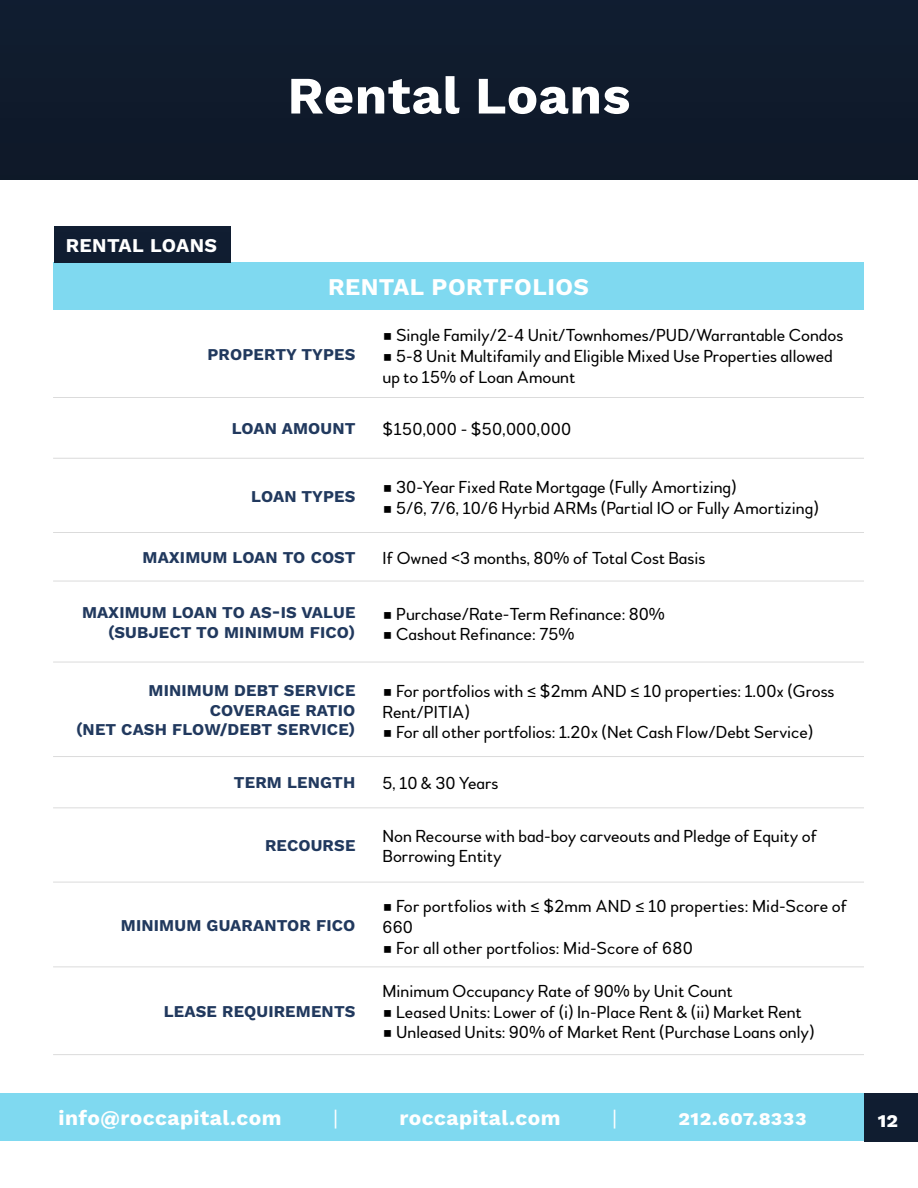
<style>
.page{position:relative;width:918px;height:1188px;background:#fff}
.page>*{position:absolute;margin:0;border:0;box-sizing:border-box;transform-origin:0 0}
.t1{font:700 52.5px "Work Sans";letter-spacing:.01em;color:#fff}
.t2{font:700 52.5px "Woodford Bourne";letter-spacing:.01em;color:#fff}
.t3{font:700 24px "Work Sans";letter-spacing:.02em;color:#fff}
.t4{font:700 21px "Work Sans";letter-spacing:.02em;color:#fff}
.t5{font:21px "Work Sans";color:#fff}
.t6{font:700 19.5px "Work Sans";letter-spacing:.02em;color:#fff}
.t7{font:17.25px/20.7px "Woodford Bourne";color:#000}
.t8{font:700 16.5px/19.8px "Work Sans";letter-spacing:.01em;color:#21395e;text-align:right}
.s1{font-family:"Montserrat"}
</style>
<div class="page">
<div style="left:0;top:0;width:918px;height:179px;background:#101b2c"></div>
<div style="left:53px;top:262px;width:811px;height:48px;background:#7fd9f0"></div>
<hr style="left:53px;top:397px;width:316px;height:1px;background:#dbdbdb">
<hr style="left:369px;top:397px;width:495px;height:1px;background:#dbdbdb">
<hr style="left:53px;top:458px;width:316px;height:1px;background:#dbdbdb">
<hr style="left:369px;top:458px;width:495px;height:1px;background:#dbdbdb">
<hr style="left:53px;top:532px;width:316px;height:1px;background:#dbdbdb">
<hr style="left:369px;top:532px;width:495px;height:1px;background:#dbdbdb">
<hr style="left:53px;top:581px;width:316px;height:1px;background:#dbdbdb">
<hr style="left:53px;top:662px;width:316px;height:1px;background:#dbdbdb">
<hr style="left:53px;top:756px;width:316px;height:1px;background:#dbdbdb">
<hr style="left:369px;top:756px;width:495px;height:1px;background:#dbdbdb">
<hr style="left:53px;top:808px;width:316px;height:1px;background:#dbdbdb">
<hr style="left:369px;top:808px;width:495px;height:1px;background:#dbdbdb">
<hr style="left:53px;top:882px;width:316px;height:1px;background:#dbdbdb">
<hr style="left:369px;top:882px;width:495px;height:1px;background:#dbdbdb">
<hr style="left:53px;top:967px;width:316px;height:1px;background:#dbdbdb">
<hr style="left:369px;top:967px;width:495px;height:1px;background:#dbdbdb">
<hr style="left:53px;top:1054px;width:316px;height:1px;background:#dbdbdb">
<hr style="left:369px;top:1054px;width:495px;height:1px;background:#dbdbdb">
<hr style="left:369px;top:581px;width:495px;height:1px;background:#dbdbdb">
<hr style="left:369px;top:662px;width:495px;height:1px;background:#dbdbdb">
<div style="left:54px;top:226px;width:176px;height:36px;background:#101d31"></div>
<div style="left:0;top:1094px;width:918px;height:47px;background:#7fd9f0"></div>
<div style="left:864px;top:1094px;width:54px;height:47px;background:#101d31"></div>
<p class="t6" style="left:66px;top:231px;width:153px">RENTAL LOANS</p>
<p class="t1" style="left:288px;top:56px;width:344px">Rental Loans</p>
<h1 class="t2" style="left:426px;top:66px;width:269px">Term Loans</h1>
<p class="t3" style="left:328px;top:269px;width:262px">RENTAL PORTFOLIOS</p>
<p class="t8" style="left:207px;top:344px;width:149px">PROPERTY TYPES</p>
<p class="t7" style="left:382px;top:325px;width:462px"><span class="s1">■</span> Single Family/2-4 Unit/Townhomes/PUD/Warrantable Condos</p>
<p class="t7" style="left:382px;top:346px;width:452px"><span class="s1">■</span> 5-8 Unit Multifamily and Eligible Mixed Use Properties allowed up to 15% of Loan Amount</p>
<p class="t8" style="left:232px;top:418px;width:125px">LOAN AMOUNT</p>
<p class="t7" style="left:382px;top:419px;width:190px">$150,000 - $50,000,000</p>
<p class="t8" style="left:251px;top:485px;width:106px">LOAN TYPES</p>
<p class="t7" style="left:382px;top:477px;width:356px"><span class="s1">■</span> 30-Year Fixed Rate Mortgage (Fully Amortizing)</p>
<p class="t7" style="left:382px;top:498px;width:438px"><span class="s1">■</span> 5/6, 7/6, 10/6 Hyrbid ARMs (Partial IO or Fully Amortizing)</p>
<p class="t8" style="left:143px;top:547px;width:215px">MAXIMUM LOAN TO COST</p>
<p class="t7" style="left:382px;top:548px;width:324px">If Owned &lt;3 months, 80% of Total Cost Basis</p>
<p class="t8" style="left:82px;top:602px;width:275px">MAXIMUM LOAN TO AS-IS VALUE (SUBJECT TO MINIMUM FICO)</p>
<p class="t7" style="left:382px;top:604px;width:284px"><span class="s1">■</span> Purchase/Rate-Term Refinance: 80%</p>
<p class="t7" style="left:382px;top:624px;width:194px"><span class="s1">■</span> Cashout Refinance: 75%</p>
<p class="t8" style="left:76px;top:680px;width:281px">MINIMUM DEBT SERVICE<br>COVERAGE RATIO<br>(NET CASH FLOW/DEBT SERVICE)</p>
<p class="t7" style="left:382px;top:681px;width:453px"><span class="s1">■</span> For portfolios with ≤ $2mm AND ≤ 10 properties: 1.00x (Gross<br>Rent/PITIA)</p>
<p class="t7" style="left:382px;top:722px;width:432px"><span class="s1">■</span> For all other portfolios: 1.20x (Net Cash Flow/Debt Service)</p>
<p class="t8" style="left:234px;top:772px;width:123px">TERM LENGTH</p>
<p class="t7" style="left:382px;top:773px;width:117px">5, 10 &amp; 30 Years</p>
<p class="t8" style="left:265px;top:835px;width:92px">RECOURSE</p>
<p class="t7" style="left:382px;top:826px;width:436px">Non Recourse with bad-boy carveouts and Pledge of Equity of<br>Borrowing Entity</p>
<p class="t8" style="left:121px;top:915px;width:236px">MINIMUM GUARANTOR FICO</p>
<p class="t8" style="left:164px;top:1001px;width:193px">LEASE REQUIREMENTS</p>
<p class="t7" style="left:382px;top:896px;width:466px"><span class="s1">■</span> For portfolios with ≤ $2mm AND ≤ 10 properties: Mid-Score of<br>660</p>
<p class="t7" style="left:382px;top:938px;width:312px"><span class="s1">■</span> For all other portfolios: Mid-Score of 680</p>
<p class="t7" style="left:382px;top:981px;width:352px">Minimum Occupancy Rate of 90% by Unit Count</p>
<p class="t7" style="left:382px;top:1002px;width:421px"><span class="s1">■</span> Leased Units: Lower of (i) In-Place Rent &amp; (ii) Market Rent</p>
<p class="t7" style="left:382px;top:1022px;width:434px"><span class="s1">■</span> Unleased Units: 90% of Market Rent (Purchase Loans only)</p>
<p class="t4" style="left:59px;top:1102px;width:224px">info@roccapital.com</p>
<p class="t5" style="left:333px;top:1102px;width:7px">|</p>
<p class="t4" style="left:399px;top:1102px;width:162px">roccapital.com</p>
<p class="t5" style="left:612px;top:1102px;width:7px">|</p>
<p class="t4" style="left:678px;top:1102px;width:130px">212.607.8333</p>
<p class="t4" style="left:878px;top:1104px;width:22px">12</p>
</div>
